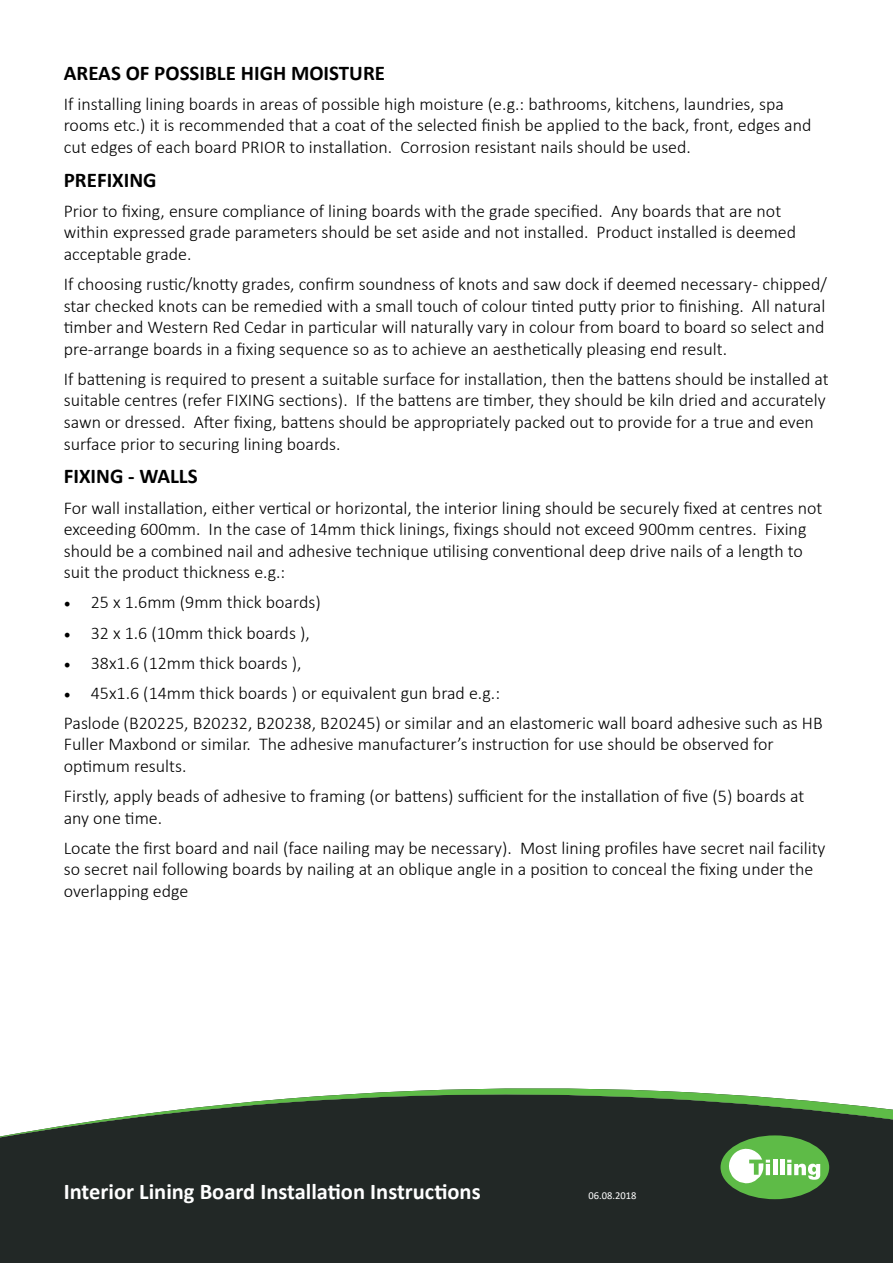
<style>
.page{position:relative;width:893px;height:1263px;background:#fff}
.page>*{position:absolute;margin:0;border:0;box-sizing:border-box;transform-origin:0 0}
.t1{font:700 22.5px "Calibri";color:#fff}
.t2{font:700 21px "Calibri";color:#000}
.t3{font:300 18px/21.6px "Calibri";color:#000}
.t4{font:10.5px "Calibri";color:#fff}
.s1{font-family:"Minion Pro";font-weight:400}
</style>
<div class="page">
<div style="left:0;top:1137px;width:893px;height:126px;background:#222826"></div>
<svg style="left:0;top:1088px;width:893px;height:49px"></svg>
<div style="left:720px;top:1135px;width:109px;height:64px;background:#5ebb47;border-radius:50%"></div>
<hr style="left:773px;top:1160px;width:4px;height:15px;background:#fff">
<hr style="left:780px;top:1160px;width:4px;height:15px;background:#fff">
<svg style="left:787px;top:1160px;width:33px;height:20px"></svg>
<svg style="left:727px;top:1146px;width:43px;height:38px"></svg>
<p class="t2" style="left:64px;top:58px;width:323px">AREAS OF POSSIBLE HIGH MOISTURE</p>
<p class="t3" style="left:64px;top:93px;width:749px">If installing lining boards in areas of possible high moisture (e.g.: bathrooms, kitchens, laundries, spa rooms etc.) it is recommended that a coat of the selected finish be applied to the back, front, edges and cut edges of each board PRIOR to installation. Corrosion resistant nails should be used.</p>
<p class="t2" style="left:64px;top:165px;width:94px">PREFIXING</p>
<p class="t3" style="left:64px;top:200px;width:734px">Prior to fixing, ensure compliance of lining boards with the grade specified. Any boards that are not within expressed grade parameters should be set aside and not installed. Product installed is deemed acceptable grade.</p>
<p class="t3" style="left:64px;top:273px;width:765px">If choosing rustic/knotty grades, confirm soundness of knots and saw dock if deemed necessary - chipped/ star checked knots can be remedied with a small touch of colour tinted putty prior to finishing. All natural timber and Western Red Cedar in particular will naturally vary in colour from board to board so select and pre-arrange boards in a fixing sequence so as to achieve an aesthetically pleasing end result.</p>
<p class="t3" style="left:64px;top:368px;width:766px">If battening is required to present a suitable surface for installation, then the battens should be installed at suitable centres (refer FIXING sections). If the battens are timber, they should be kiln dried and accurately sawn or dressed. After fixing, battens should be appropriately packed out to provide for a true and even surface prior to securing lining boards.</p>
<p class="t2" style="left:64px;top:462px;width:136px">FIXING - WALLS</p>
<p class="t3" style="left:64px;top:497px;width:760px">For wall installation, either vertical or horizontal, the interior lining should be securely fixed at centres not exceeding 600mm. In the case of 14mm thick linings, fixings should not exceed 900mm centres. Fixing should be a combined nail and adhesive technique utilising conventional deep drive nails of a length to suit the product thickness e.g.:</p>
<p class="t3" style="left:64px;top:591px;width:258px"><span class="s1">•</span> 25 x 1.6mm (9mm thick boards)</p>
<p class="t3" style="left:64px;top:622px;width:248px"><span class="s1">•</span> 32 x 1.6 (10mm thick boards ),</p>
<p class="t3" style="left:64px;top:652px;width:239px"><span class="s1">•</span> 38x1.6 (12mm thick boards ),</p>
<p class="t3" style="left:64px;top:677px;width:760px;line-height:30.2px"><span class="s1">•</span> 45x1.6 (14mm thick boards ) or equivalent gun brad e.g.:<br>Paslode (B20225, B20232, B20238, B20245) or similar and an elastomeric wall board adhesive such as HB</p>
<p class="t3" style="left:64px;top:733px;width:711px">Fuller Maxbond or similar. The adhesive manufacturer’s instruction for use should be observed for optimum results.</p>
<p class="t3" style="left:64px;top:785px;width:742px">Firstly, apply beads of adhesive to framing (or battens) sufficient for the installation of five (5) boards at any one time.</p>
<p class="t3" style="left:64px;top:837px;width:763px">Locate the first board and nail (face nailing may be necessary). Most lining profiles have secret nail facility so secret nail following boards by nailing at an oblique angle in a position to conceal the fixing under the overlapping edge</p>
<p class="t1" style="left:64px;top:1176px;width:418px">Interior Lining Board Installation Instructions</p>
<p class="t4" style="left:588px;top:1188px;width:49px">06.08.2018</p>
</div>
